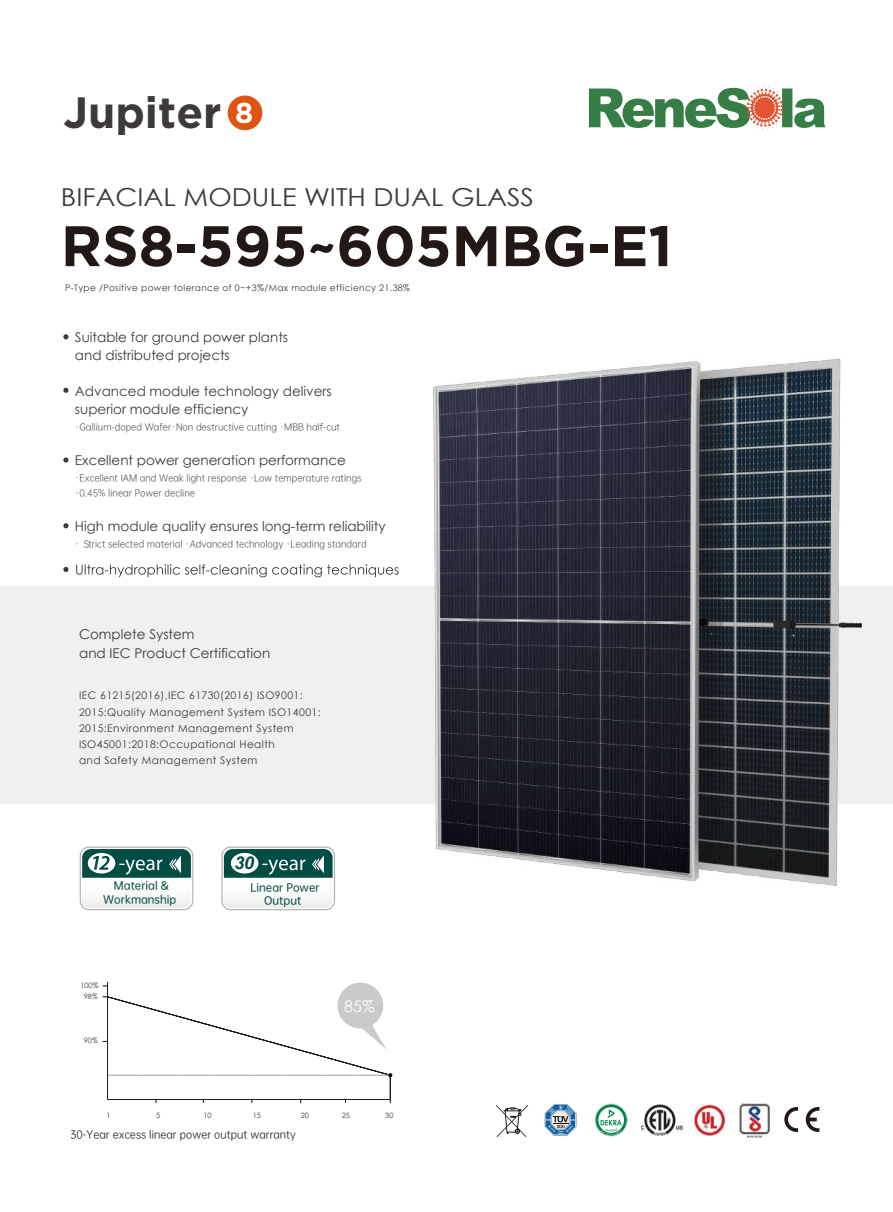
<style>
.page{position:relative;width:893px;height:1212px;background:#fff}
.page>*{position:absolute;margin:0;border:0;box-sizing:border-box;transform-origin:0 0}
.t1{font:700 57px "Gotham";color:#221815}
.t2{font:700 43.8px "Gotham";color:#3e3a39}
.t3{font:24.75px "Century Gothic";color:#3e3a39;scale:1.09 1}
.t4{font:italic 700 17.7px "Arial";color:#004d43}
.t5{font:16.2px "Century Gothic";color:#fff}
.t6{font:13.5px/18px "Century Gothic";color:#3e3a39}
.t7{font:10.5px/16.2px "Century Gothic";letter-spacing:.04em;color:#3e3a39}
.t8{font:10.5px/13.6px "OPPO Sans M";color:#004d43;text-align:center}
.t9{font:10.35px "OPPO Sans R";color:#231815}
.t10{font:9px/15px "OPPO Sans R";color:#595757}
.t11{font:9px "Century Gothic";letter-spacing:.04em;color:#3e3a39}
.t12{font:7.35px/11.6px "Century Gothic";color:#3e3a39;text-align:center}
.s1{font-size:28.8px;color:#fff}
</style>
<div class="page">
<div style="left:0;top:586px;width:893px;height:218px;background:#ededed"></div>
<svg style="left:589px;top:86px;width:236px;height:43px"></svg>
<div style="left:228px;top:96px;width:34px;height:34px;background:#de5411;border-radius:50%"></div>
<svg style="left:63px;top:334px;width:6px;height:5px"></svg>
<svg style="left:63px;top:388px;width:6px;height:5px"></svg>
<svg style="left:63px;top:457px;width:6px;height:6px"></svg>
<svg style="left:63px;top:523px;width:6px;height:5px"></svg>
<svg style="left:221px;top:846px;width:114px;height:64px"></svg>
<svg style="left:80px;top:846px;width:113px;height:64px"></svg>
<svg style="left:784px;top:1107px;width:14px;height:25px"></svg>
<svg style="left:806px;top:1107px;width:13px;height:25px"></svg>
<img style="left:739px;top:1104px;width:31px;height:33px">
<img style="left:694px;top:1105px;width:31px;height:31px">
<svg style="left:496px;top:1104px;width:32px;height:33px"></svg>
<img style="left:641px;top:1104px;width:41px;height:31px">
<svg style="left:544px;top:1104px;width:33px;height:32px"></svg>
<svg style="left:595px;top:1104px;width:32px;height:32px"></svg>
<div style="left:595px;top:1104px;width:32px;height:32px;border:1px solid #d3d3d4;border-radius:50%"></div>
<svg style="left:598px;top:1107px;width:26px;height:28px"></svg>
<svg style="left:103px;top:982px;width:289px;height:121px"></svg>
<svg style="left:76px;top:564px;width:323px;height:13px"></svg>
<svg style="left:63px;top:567px;width:6px;height:5px"></svg>
<img style="left:432px;top:358px;width:430px;height:529px">
<h2 class="t2" style="left:63px;top:87px;width:191px">Jupiter <span class="s1">8</span></h2>
<h3 class="t3" style="left:61px;top:179px;width:436px">BIFACIAL MODULE WITH DUAL GLASS</h3>
<h1 class="t1" style="left:61px;top:213px;width:613px">RS8-595~605MBG-E1</h1>
<p class="t11" style="left:65px;top:281px;width:346px">P-Type /Positive power tolerance of 0~+3%/Max module efficiency 21.38%</p>
<p class="t6" style="left:75px;top:328px;width:215px">Suitable for ground power plants and distributed projects</p>
<p class="t6" style="left:75px;top:382px;width:258px">Advanced module technology delivers superior module efficiency</p>
<p class="t10" style="left:75px;top:419px;width:267px">·Gallium-doped Wafer·Non destructive cutting ·MBB half-cut</p>
<p class="t6" style="left:75px;top:451px;width:272px">Excellent power generation performance</p>
<p class="t10" style="left:75px;top:470px;width:288px">·Excellent IAM and Weak light response ·Low temperature ratings ·0.45% linear Power decline</p>
<p class="t6" style="left:75px;top:517px;width:312px">High module quality ensures long-term reliability</p>
<p class="t10" style="left:75px;top:536px;width:293px">· Strict selected material ·Advanced technology ·Leading standard</p>
<p class="t6" style="left:79px;top:624px;width:193px;line-height:19.2px">Complete System<br>and IEC Product Certification</p>
<p class="t7" style="left:79px;top:687px;width:243px">IEC 61215(2016),IEC 61730(2016) ISO9001:<br>2015:Quality Management System ISO14001:<br>2015:Environment Management System ISO45001:2018:Occupational Health<br>and Safety Management System</p>
<h3 class="t4" style="left:234px;top:851px;width:21px">30</h3>
<p class="t8" style="left:114px;top:878px;width:56px">Material &amp;</p>
<p class="t8" style="left:250px;top:880px;width:71px">Linear Power<br>Output</p>
<p class="t8" style="left:103px;top:892px;width:75px">Workmanship</p>
<p class="t12" style="left:80px;top:979px;width:20px">100%<br>98%</p>
<p class="t12" style="left:84px;top:1034px;width:15px">90%</p>
<p class="t5" style="left:344px;top:994px;width:32px">85%</p>
<p class="t12" style="left:107px;top:1109px;width:6px">1</p>
<p class="t12" style="left:156px;top:1109px;width:6px">5</p>
<p class="t12" style="left:203px;top:1109px;width:10px">10</p>
<p class="t12" style="left:253px;top:1109px;width:10px">15</p>
<p class="t12" style="left:301px;top:1109px;width:10px">20</p>
<p class="t12" style="left:342px;top:1109px;width:10px">25</p>
<p class="t12" style="left:385px;top:1109px;width:10px">30</p>
<p class="t9" style="left:70px;top:1126px;width:227px">30-Year excess linear power output warranty</p>
</div>
